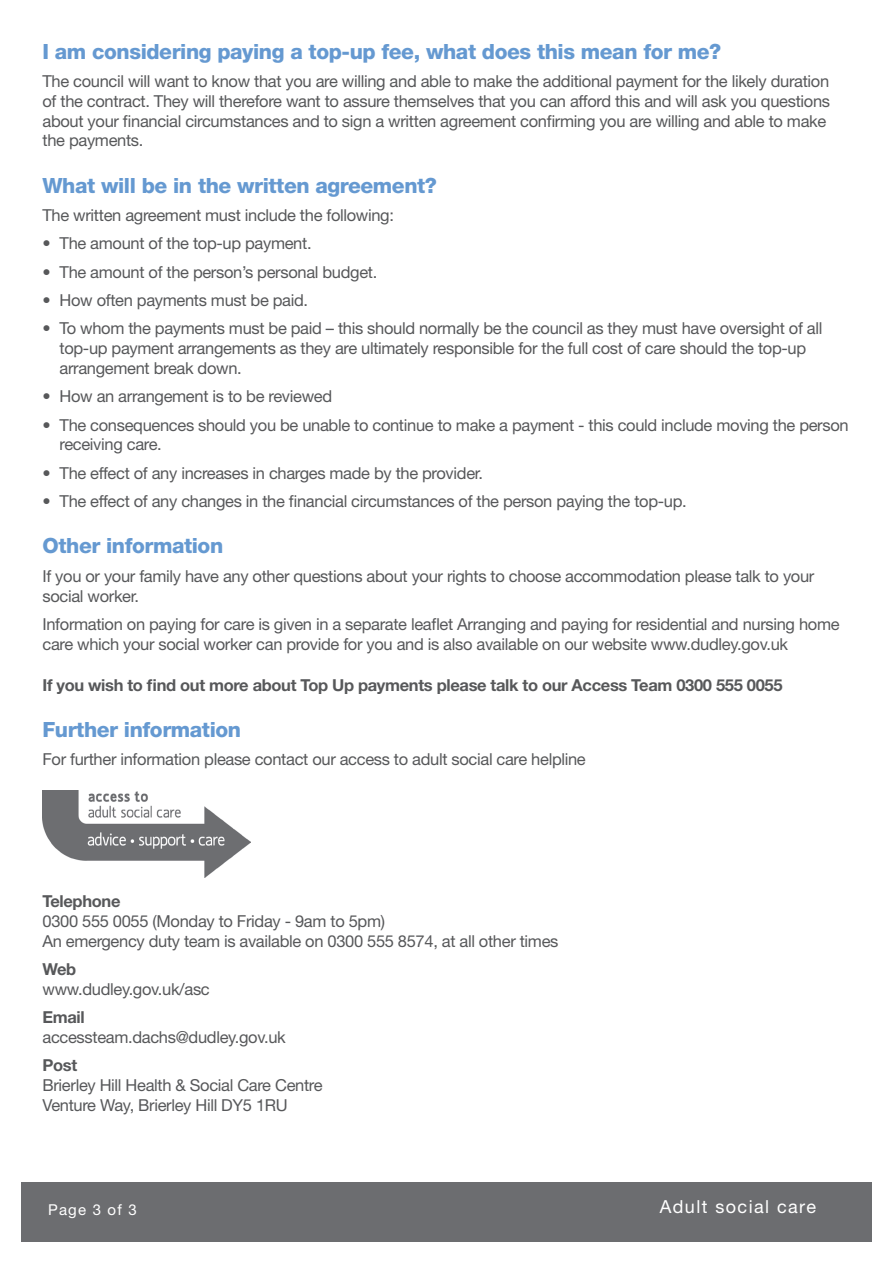
<style>
.page{position:relative;width:893px;height:1263px;background:#fff}
.page>*{position:absolute;margin:0;border:0;box-sizing:border-box;transform-origin:0 0}
.t1{font:800 21px "Helvetica Neue";letter-spacing:-.02em;color:#6599d1}
.t2{font:18px "Helvetica Neue";letter-spacing:.08em;color:#fff}
.t3{font:16.5px/19.8px "Helvetica Neue";letter-spacing:-.02em;color:#57585a}
.t4{font:700 16.5px "Helvetica Neue";letter-spacing:-.02em;color:#57585a}
.t5{font:15px "Helvetica Neue";letter-spacing:.08em;color:#fff}
</style>
<div class="page">
<img style="left:43px;top:790px;width:208px;height:87px">
<div style="left:21px;top:1182px;width:851px;height:60px;background:#6c6d70"></div>
<p class="t1" style="left:43px;top:39px;width:680px">I am considering paying a top-up fee, what does this mean for me?</p>
<p class="t3" style="left:43px;top:71px;width:789px">The council will want to know that you are willing and able to make the additional payment for the likely duration of the contract. They will therefore want to assure themselves that you can afford this and will ask you questions about your financial circumstances and to sign a written agreement confirming you are willing and able to make the payments.</p>
<p class="t1" style="left:43px;top:173px;width:396px">What will be in the written agreement?</p>
<p class="t3" style="left:43px;top:205px;width:353px">The written agreement must include the following:</p>
<p class="t3" style="left:43px;top:233px;width:271px">• The amount of the top-up payment.</p>
<p class="t3" style="left:43px;top:262px;width:336px">• The amount of the person’s personal budget.</p>
<p class="t3" style="left:43px;top:290px;width:267px">• How often payments must be paid.</p>
<p class="t3" style="left:60px;top:318px;width:764px;text-indent:-17px">• To whom the payments must be paid – this should normally be the council as they must have oversight of all top-up payment arrangements as they are ultimately responsible for the full cost of care should the top-up arrangement break down.</p>
<p class="t3" style="left:43px;top:386px;width:291px">• How an arrangement is to be reviewed</p>
<p class="t3" style="left:60px;top:414px;width:791px;text-indent:-17px">• The consequences should you be unable to continue to make a payment - this could include moving the person receiving care.</p>
<p class="t3" style="left:43px;top:463px;width:442px">• The effect of any increases in charges made by the provider.</p>
<p class="t3" style="left:43px;top:491px;width:646px">• The effect of any changes in the financial circumstances of the person paying the top-up.</p>
<p class="t1" style="left:43px;top:533px;width:182px">Other information</p>
<p class="t3" style="left:43px;top:566px;width:773px">If you or your family have any other questions about your rights to choose accommodation please talk to your social worker.</p>
<p class="t3" style="left:43px;top:614px;width:799px">Information on paying for care is given in a separate leaflet Arranging and paying for residential and nursing home care which your social worker can provide for you and is also available on our website www.dudley.gov.uk</p>
<p class="t4" style="left:43px;top:675px;width:741px">If you wish to find out more about Top Up payments please talk to our Access Team 0300 555 0055</p>
<p class="t1" style="left:43px;top:717px;width:200px">Further information</p>
<p class="t3" style="left:43px;top:749px;width:545px">For further information please contact our access to adult social care helpline</p>
<p class="t4" style="left:43px;top:891px;width:80px">Telephone</p>
<p class="t3" style="left:43px;top:911px;width:344px">0300 555 0055 (Monday to Friday - 9am to 5pm)</p>
<p class="t3" style="left:43px;top:930px;width:517px">An emergency duty team is available on 0300 555 8574, at all other times</p>
<p class="t4" style="left:43px;top:959px;width:35px">Web</p>
<p class="t3" style="left:43px;top:979px;width:169px">www.dudley.gov.uk/asc</p>
<p class="t4" style="left:43px;top:1007px;width:44px">Email</p>
<p class="t3" style="left:43px;top:1027px;width:245px">accessteam.dachs@dudley.gov.uk</p>
<p class="t4" style="left:43px;top:1055px;width:36px">Post</p>
<p class="t3" style="left:43px;top:1075px;width:282px">Brierley Hill Health &amp; Social Care Centre</p>
<p class="t3" style="left:43px;top:1095px;width:247px">Venture Way, Brierley Hill DY5 1RU</p>
<p class="t5" style="left:48px;top:1201px;width:90px">Page 3 of 3</p>
<p class="t2" style="left:660px;top:1195px;width:158px">Adult social care</p>
</div>
